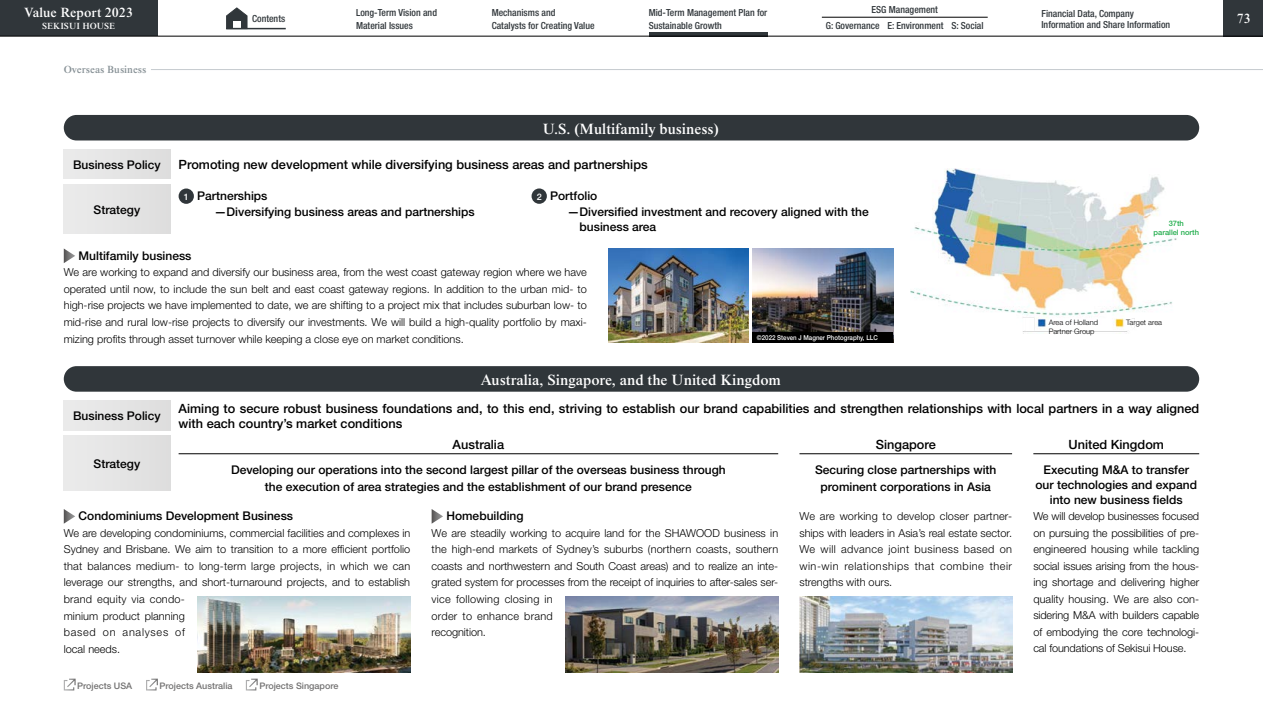
<style>
.page{position:relative;width:1263px;height:711px;background:#fff}
.page>*{position:absolute;margin:0;border:0;box-sizing:border-box;transform-origin:0 0}
.t1{font:500 15px "Times NRMT Pro";color:#fff}
.t2{font:500 13.5px "Times NRMT Pro";color:#fff}
.t3{font:500 12.75px/15.8px "Helvetica Neue LT Pro";color:#000}
.t4{font:500 12px/16.5px "Helvetica Neue LT Pro";color:#000;text-align:center}
.t5{font:300 10.95px/16.5px "Helvetica Neue LT Pro";color:#000;text-align:justify}
.t6{font:500 10.5px "Times NRMT Pro";color:#879196}
.t7{font:500 condensed 9.75px/12.8px "Helvetica Neue LT Pro";color:#30363a}
.t8{font:500 9px "Helvetica Neue LT Pro";color:#727171}
.t9{font:500 9px "Times NRMT Pro";color:#fff}
.t10{font:300 7.5px/9px "Helvetica Neue LT Pro";color:#000}
.t11{font:500 7.5px/9px "Helvetica Neue LT Pro";color:#1eac4a;text-align:center}
.t12{font:500 6.75px "Helvetica Neue LT Pro";color:#fff;scale:.91 1}
.s1{font-size:9px;color:#fff}
</style>
<div class="page">
<svg style="left:649px;top:32px;width:118px;height:4px"></svg>
<div style="left:0;top:0;width:157px;height:36px;background:#30363a"></div>
<div style="left:1224px;top:0;width:39px;height:36px;background:#30363a"></div>
<hr style="left:822px;top:17px;width:166px;height:1px;background:#000">
<hr style="left:0;top:36px;width:1263px;height:1px;background:#000">
<svg style="left:226px;top:7px;width:22px;height:21px"></svg>
<svg style="left:233px;top:22px;width:7px;height:6px"></svg>
<hr style="left:226px;top:28px;width:60px;height:1px;background:#30363a">
<div style="left:64px;top:115px;width:1135px;height:25px;background:#30363a;border-radius:13px"></div>
<div style="left:64px;top:366px;width:1135px;height:25px;background:#30363a;border-radius:13px"></div>
<img style="left:753px;top:249px;width:140px;height:82px">
<img style="left:608px;top:249px;width:140px;height:93px">
<svg style="left:432px;top:509px;width:11px;height:14px"></svg>
<img style="left:566px;top:596px;width:212px;height:76px">
<img style="left:799px;top:596px;width:213px;height:76px">
<hr style="left:179px;top:453px;width:599px;height:1px;background:#000">
<hr style="left:799px;top:453px;width:213px;height:1px;background:#000">
<hr style="left:1033px;top:453px;width:166px;height:1px;background:#000">
<div style="left:753px;top:331px;width:140px;height:11px;background:#000"></div>
<hr style="left:151px;top:69px;width:1112px;height:1px;background:#c5cbcf">
<div style="left:179px;top:188px;width:15px;height:16px;background:#30363a;border-radius:50%"></div>
<div style="left:64px;top:149px;width:106px;height:30px;background:#e5e5e5"></div>
<div style="left:64px;top:184px;width:106px;height:49px;background:#e5e5e5"></div>
<div style="left:531px;top:188px;width:16px;height:16px;background:#30363a;border-radius:50%"></div>
<svg style="left:64px;top:248px;width:11px;height:15px"></svg>
<img style="left:910px;top:168px;width:267px;height:164px">
<div style="left:64px;top:400px;width:106px;height:29px;background:#e5e5e5"></div>
<div style="left:64px;top:435px;width:106px;height:55px;background:#e5e5e5"></div>
<svg style="left:64px;top:509px;width:11px;height:14px"></svg>
<img style="left:198px;top:596px;width:212px;height:76px">
<svg style="left:64px;top:678px;width:12px;height:12px"></svg>
<svg style="left:146px;top:678px;width:12px;height:12px"></svg>
<svg style="left:246px;top:678px;width:12px;height:12px"></svg>
<p class="t2" style="left:24px;top:4px;width:110px">Value Report 2023</p>
<p class="t9" style="left:42px;top:21px;width:75px">SEKISUI HOUSE</p>
<p class="t6" style="left:64px;top:63px;width:84px">Overseas Business</p>
<p class="t7" style="left:252px;top:12px;width:35px">Contents</p>
<p class="t7" style="left:871px;top:3px;width:68px">ESG Management</p>
<p class="t7" style="left:356px;top:6px;width:82px">Long-Term Vision and<br>Material Issues</p>
<p class="t7" style="left:1041px;top:7px;width:130px;line-height:11.2px">Financial Data, Company<br>Information and Share Information</p>
<p class="t2" style="left:1237px;top:10px;width:16px">73</p>
<p class="t7" style="left:492px;top:6px;width:104px">Mechanisms and<br>Catalysts for Creating Value</p>
<p class="t7" style="left:649px;top:6px;width:120px">Mid-Term Management Plan for<br>Sustainable Growth</p>
<p class="t7" style="left:826px;top:19px;width:159px">G: Governance E: Environment S: Social</p>
<p class="t4" style="left:73px;top:156px;width:89px">Business Policy</p>
<p class="t4" style="left:94px;top:201px;width:48px">Strategy</p>
<h1 class="t1" style="left:543px;top:120px;width:178px">U.S. (Multifamily business)</h1>
<p class="t3" style="left:179px;top:157px;width:471px">Promoting new development while diversifying business areas and partnerships</p>
<p class="t4" style="left:215px;top:187px;width:262px;line-height:15.8px;text-align:left;text-indent:-31px"><span class="s1">1</span> Partnerships<br>—Diversifying business areas and partnerships</p>
<p class="t4" style="left:537px;top:187px;width:62px"><span class="s1">2</span> Portfolio</p>
<p class="t4" style="left:567px;top:203px;width:303px">—Diversified investment and recovery aligned with the</p>
<p class="t4" style="left:579px;top:218px;width:78px">business area</p>
<p class="t11" style="left:1153px;top:218px;width:47px">37th<br>parallel north</p>
<p class="t4" style="left:79px;top:247px;width:114px">Multifamily business</p>
<p class="t5" style="left:64px;top:264px;width:525px">We are working to expand and diversify our business area, from the west coast gateway region where we have operated until now, to include the sun belt and east coast gateway regions. In addition to the urban mid- to high-rise projects we have implemented to date, we are shifting to a project mix that includes suburban low- to mid-rise and rural low-rise projects to diversify our investments. We will build a high-quality portfolio by maxi&shy;mizing profits through asset turnover while keeping a close eye on market conditions.</p>
<p class="t12" style="left:757px;top:333px;width:134px">©2022 Steven J Magner Photography, LLC</p>
<h1 class="t1" style="left:481px;top:371px;width:302px">Australia, Singapore, and the United Kingdom</h1>
<p class="t10" style="left:1049px;top:318px;width:51px">Area of Holland<br>Partner Group</p>
<p class="t10" style="left:1126px;top:318px;width:37px">Target area</p>
<p class="t3" style="left:179px;top:400px;width:1022px">Aiming to secure robust business foundations and, to this end, striving to establish our brand capabilities and strengthen relationships with local partners in a way aligned with each country’s market conditions</p>
<p class="t4" style="left:73px;top:407px;width:89px">Business Policy</p>
<p class="t4" style="left:94px;top:455px;width:48px">Strategy</p>
<p class="t3" style="left:453px;top:436px;width:53px">Australia</p>
<p class="t3" style="left:876px;top:436px;width:62px">Singapore</p>
<p class="t3" style="left:1068px;top:436px;width:97px">United Kingdom</p>
<p class="t4" style="left:231px;top:461px;width:496px">Developing our operations into the second largest pillar of the overseas business through the execution of area strategies and the establishment of our brand presence</p>
<p class="t4" style="left:815px;top:461px;width:183px">Securing close partnerships with prominent corporations in Asia</p>
<p class="t4" style="left:1035px;top:462px;width:163px;line-height:15px">Executing M&amp;A to transfer our technologies and expand into new business fields</p>
<p class="t5" style="left:799px;top:507px;width:214px">We are working to develop closer partner&shy;ships with leaders in Asia’s real estate sector.<br>We will advance joint business based on win-win relationships that combine their strengths with ours.</p>
<p class="t4" style="left:79px;top:507px;width:216px">Condominiums Development Business</p>
<p class="t5" style="left:64px;top:524px;width:348px;text-align:left">We are developing condominiums, commercial facilities and complexes in Sydney and Brisbane. We aim to transition to a more efficient portfolio that balances medium- to long-term large projects, in which we can leverage our strengths, and short-turnaround projects, and to establish brand equity via condo-<br>minium product planning<br>based on analyses of<br>local needs.</p>
<p class="t8" style="left:77px;top:679px;width:56px">Projects USA</p>
<p class="t8" style="left:160px;top:679px;width:75px">Projects Australia</p>
<p class="t8" style="left:259px;top:679px;width:81px">Projects Singapore</p>
<p class="t4" style="left:446px;top:507px;width:79px">Homebuilding</p>
<p class="t5" style="left:432px;top:524px;width:348px;text-align:left">We are steadily working to acquire land for the SHAWOOD business in the high-end markets of Sydney’s suburbs (northern coasts, southern coasts and northwestern and South Coast areas) and to realize an inte&shy;grated system for processes from the receipt of inquiries to after-sales ser&shy;vice following closing in<br>order to enhance brand<br>recognition.</p>
<p class="t5" style="left:1033px;top:507px;width:167px">We will develop businesses focused on pursuing the possibilities of pre&shy;engineered housing while tackling social issues arising from the hous&shy;ing shortage and delivering higher quality housing. We are also con&shy;sidering M&amp;A with builders capable of embodying the core technologi&shy;cal foundations of Sekisui House.</p>
</div>
